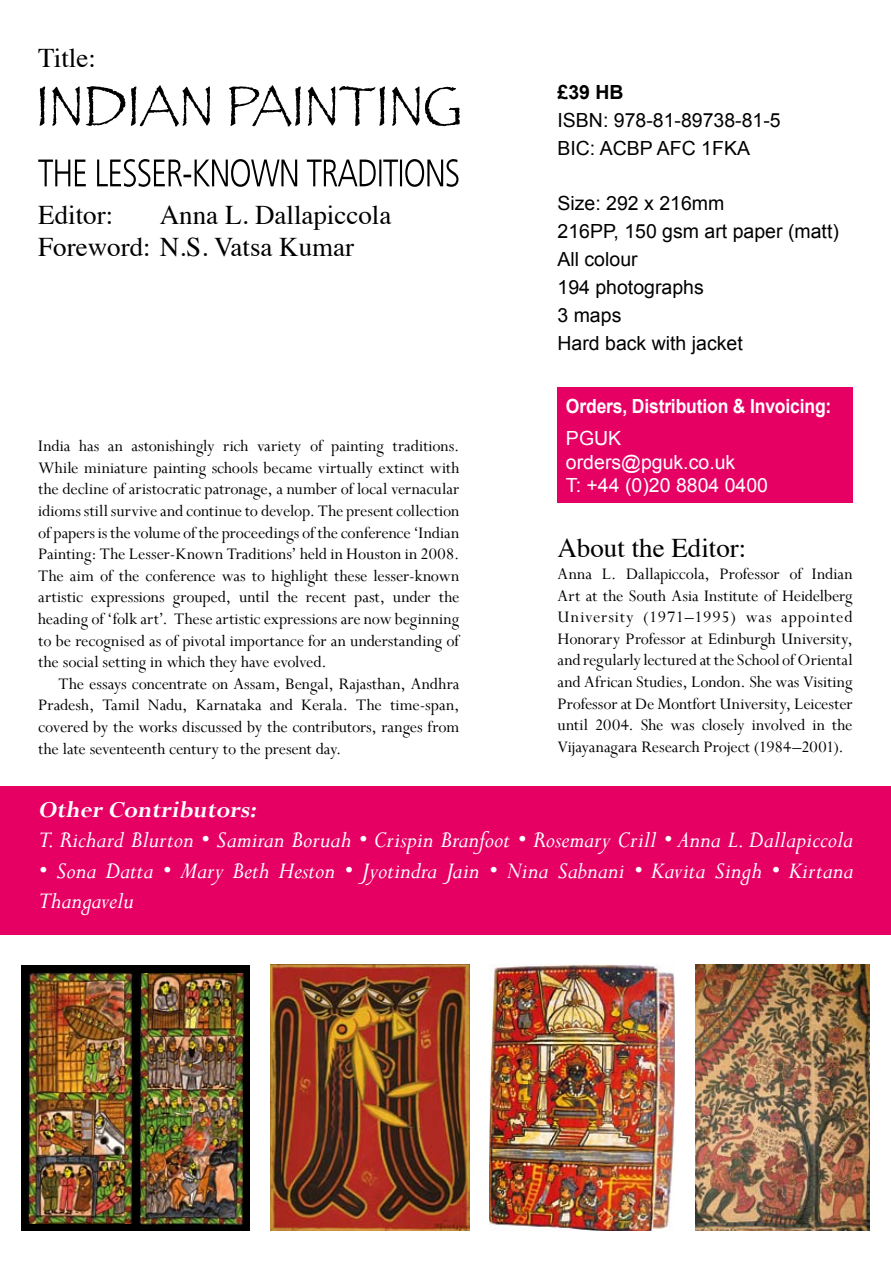
<style>
.page{position:relative;width:891px;height:1269px;background:#fff}
.page>*{position:absolute;margin:0;border:0;box-sizing:border-box;transform-origin:0 0}
.t1{font:27px/32.4px "Times";color:#000}
.t2{font:italic 25.5px/30.6px "Perpetua";color:#fff}
.t3{font:italic 700 25.5px "Perpetua";color:#fff}
.t4{font:19.5px/27.9px "Arial";color:#000}
.t5{font:19.5px/23.4px "Arial";color:#fff}
.t6{font:700 19.5px "Arial";letter-spacing:-.01em;color:#fff;scale:.9 1}
.t7{font:700 19.5px "Arial";color:#000}
.t8{font:18px/21.6px "Perpetua";letter-spacing:-.005em;color:#000;text-align:justify}
</style>
<div class="page">
<div style="left:557px;top:388px;width:296px;height:115px;background:#e60064"></div>
<div style="left:0;top:786px;width:891px;height:148px;background:#e60064"></div>
<svg style="left:38px;top:159px;width:421px;height:28px"></svg>
<svg style="left:39px;top:85px;width:421px;height:41px"></svg>
<div style="left:21px;top:965px;width:229px;height:266px;background:#000"></div>
<img style="left:28px;top:972px;width:105px;height:251px">
<img style="left:139px;top:974px;width:105px;height:254px">
<img style="left:271px;top:965px;width:198px;height:266px">
<img style="left:490px;top:965px;width:185px;height:266px">
<img style="left:695px;top:965px;width:175px;height:266px">
<h1 class="t1" style="left:38px;top:39px;width:59px">Title:</h1>
<h1 class="t1" style="left:38px;top:196px;width:355px;text-indent:122px">Anna L. Dallapiccola<br>Foreword: N.S. Vatsa Kumar</h1>
<h1 class="t1" style="left:38px;top:196px;width:77px">Editor:</h1>
<p class="t8" style="left:38px;top:435px;width:423px">India has an astonishingly rich variety of painting traditions.<br>While miniature painting schools became virtually extinct with the decline of aristocratic patronage, a number of local vernacular idioms still survive and continue to develop. The present collection of papers is the volume of the proceedings of the conference ‘Indian Painting: The Lesser-Known Traditions’ held in Houston in 2008.<br>The aim of the conference was to highlight these lesser-known artistic expressions grouped, until the recent past, under the heading of ‘folk art’. These artistic expressions are now beginning to be recognised as of pivotal importance for an understanding of the social setting in which they have evolved.</p>
<p class="t8" style="left:38px;top:673px;width:423px;text-indent:20px">The essays concentrate on Assam, Bengal, Rajasthan, Andhra Pradesh, Tamil Nadu, Karnataka and Kerala. The time-span, covered by the works discussed by the contributors, ranges from the late seventeenth century to the present day.</p>
<p class="t7" style="left:557px;top:79px;width:68px">£39 HB</p>
<p class="t4" style="left:557px;top:106px;width:225px">ISBN: 978-81-89738-81-5<br>BIC: ACBP AFC 1FKA</p>
<p class="t4" style="left:557px;top:190px;width:283px">Size: 292 x 216mm<br>216PP, 150 gsm art paper (matt)<br>All colour<br>194 photographs<br>3 maps<br>Hard back with jacket</p>
<p class="t6" style="left:566px;top:394px;width:296px">Orders, Distribution &amp; Invoicing:</p>
<p class="t5" style="left:566px;top:427px;width:204px">PGUK orders@pguk.co.uk<br>T: +44 (0)20 8804 0400</p>
<h1 class="t1" style="left:557px;top:530px;width:190px">About the Editor:</h1>
<p class="t8" style="left:557px;top:563px;width:297px">Anna L. Dallapiccola, Professor of Indian Art at the South Asia Institute of Heidelberg University (1971–1995) was appointed Honorary Professor at Edinburgh University, and regularly lectured at the School of Oriental and African Studies, London. She was Visiting Professor at De Montfort University, Leicester until 2004. She was closely involved in the Vijayanagara Research Project (1984–2001).</p>
<h2 class="t3" style="left:38px;top:793px;width:224px">Other Contributors:</h2>
<h2 class="t2" style="left:38px;top:824px;width:817px">T. Richard Blurton • Samiran Boruah • Crispin Branfoot • Rosemary Crill • Anna L. Dallapiccola</h2>
<h2 class="t2" style="left:38px;top:854px;width:817px">• Sona Datta • Mary Beth Heston • Jyotindra Jain • Nina Sabnani • Kavita Singh • Kirtana<br>Thangavelu</h2>
</div>
